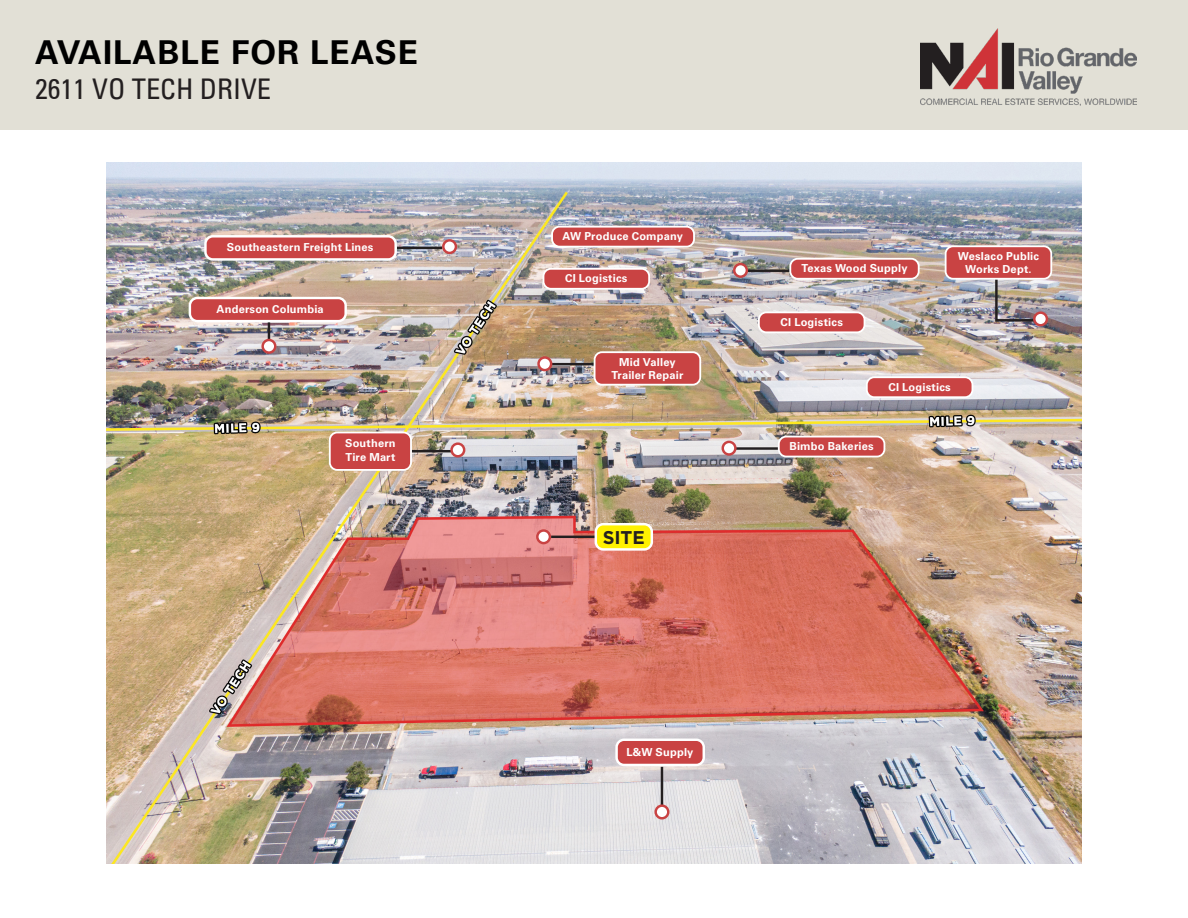
<style>
.page{position:relative;width:1188px;height:918px;background:#fff}
.page>*{position:absolute;margin:0;border:0;box-sizing:border-box;transform-origin:0 0}
.t1{font:700 33px "Univers LT Pro 65";letter-spacing:.03em;color:#000}
.t2{font:condensed 28.5px "Univers LT Pro";color:#231f20}
.t3{font:700 18.45px "Gotham";color:#231f20}
.t4{font:700 11.1px/13.4px "Univers LT Pro 65";letter-spacing:.015em;color:#fff;text-align:center}
</style>
<div class="page">
<div style="left:0;top:0;width:1188px;height:130px;background:#e2e0d6"></div>
<img style="left:920px;top:28px;width:216px;height:77px">
<img style="left:107px;top:162px;width:974px;height:702px">
<hr style="left:661px;top:767px;width:2px;height:45px;background:#231f20">
<svg style="left:656px;top:806px;width:12px;height:12px"></svg>
<div style="left:654px;top:804px;width:16px;height:16px;border:2px solid #c94343;border-radius:50%"></div>
<div style="left:617px;top:740px;width:87px;height:25px;background:#c94343;border-radius:7px"></div>
<div style="left:615px;top:739px;width:90px;height:27px;border:2px solid #fff;border-radius:7px"></div>
<hr style="left:735px;top:447px;width:46px;height:3px;background:#231f20">
<div style="left:779px;top:437px;width:105px;height:20px;background:#c94343;border-radius:7px"></div>
<div style="left:778px;top:436px;width:107px;height:21px;border:2px solid #fff;border-radius:7px"></div>
<svg style="left:723px;top:442px;width:12px;height:12px"></svg>
<div style="left:722px;top:441px;width:15px;height:15px;border:2px solid #c94343;border-radius:50%"></div>
<hr style="left:409px;top:450px;width:45px;height:2px;background:#231f20">
<div style="left:330px;top:432px;width:81px;height:38px;background:#c94343;border-radius:7px"></div>
<div style="left:329px;top:432px;width:83px;height:39px;border:2px solid #fff;border-radius:7px"></div>
<svg style="left:452px;top:444px;width:12px;height:12px"></svg>
<div style="left:450px;top:442px;width:15px;height:16px;border:2px solid #c94343;border-radius:50%"></div>
<hr style="left:551px;top:363px;width:45px;height:2px;background:#231f20">
<div style="left:595px;top:352px;width:105px;height:33px;background:#c94343;border-radius:7px"></div>
<div style="left:594px;top:351px;width:107px;height:35px;border:2px solid #fff;border-radius:7px"></div>
<svg style="left:539px;top:358px;width:12px;height:12px"></svg>
<div style="left:537px;top:356px;width:15px;height:15px;border:2px solid #c94343;border-radius:50%"></div>
<div style="left:867px;top:377px;width:105px;height:20px;background:#c94343;border-radius:7px"></div>
<div style="left:866px;top:376px;width:107px;height:22px;border:2px solid #fff;border-radius:7px"></div>
<div style="left:759px;top:312px;width:106px;height:20px;background:#c94343;border-radius:7px"></div>
<div style="left:758px;top:311px;width:107px;height:22px;border:2px solid #fff;border-radius:7px"></div>
<svg style="left:537px;top:531px;width:13px;height:12px"></svg>
<div style="left:536px;top:529px;width:15px;height:15px;border:2px solid #c94343;border-radius:50%"></div>
<hr style="left:551px;top:536px;width:45px;height:2px;background:#231f20">
<div style="left:596px;top:524px;width:56px;height:25px;background:#fff101;border-radius:7px"></div>
<div style="left:595px;top:523px;width:58px;height:28px;border:2px solid #fff;border-radius:7px"></div>
<hr style="left:268px;top:301px;width:2px;height:45px;background:#231f20">
<svg style="left:263px;top:340px;width:12px;height:13px"></svg>
<div style="left:261px;top:339px;width:15px;height:15px;border:2px solid #c94343;border-radius:50%"></div>
<div style="left:190px;top:298px;width:156px;height:23px;background:#c94343;border-radius:7px"></div>
<div style="left:189px;top:297px;width:158px;height:25px;border:2px solid #fff;border-radius:7px"></div>
<hr style="left:397px;top:247px;width:45px;height:2px;background:#231f20">
<svg style="left:443px;top:240px;width:13px;height:13px"></svg>
<div style="left:442px;top:239px;width:15px;height:15px;border:2px solid #c94343;border-radius:50%"></div>
<div style="left:205px;top:236px;width:191px;height:23px;background:#c94343;border-radius:7px"></div>
<div style="left:204px;top:235px;width:193px;height:26px;border:2px solid #fff;border-radius:7px"></div>
<hr style="left:747px;top:270px;width:45px;height:2px;background:#231f20">
<div style="left:790px;top:259px;width:129px;height:20px;background:#c94343;border-radius:7px"></div>
<div style="left:789px;top:258px;width:131px;height:22px;border:2px solid #fff;border-radius:7px"></div>
<svg style="left:734px;top:264px;width:13px;height:13px"></svg>
<div style="left:733px;top:263px;width:15px;height:15px;border:2px solid #c94343;border-radius:50%"></div>
<img style="left:994px;top:280px;width:50px;height:43px">
<svg style="left:1034px;top:313px;width:13px;height:12px"></svg>
<div style="left:1033px;top:311px;width:15px;height:16px;border:2px solid #c94343;border-radius:50%"></div>
<div style="left:946px;top:246px;width:105px;height:33px;background:#c94343;border-radius:7px"></div>
<div style="left:945px;top:245px;width:107px;height:35px;border:2px solid #fff;border-radius:7px"></div>
<div style="left:543px;top:269px;width:106px;height:20px;background:#c94343;border-radius:7px"></div>
<div style="left:543px;top:268px;width:107px;height:22px;border:2px solid #fff;border-radius:7px"></div>
<div style="left:552px;top:227px;width:142px;height:20px;background:#c94343;border-radius:7px"></div>
<div style="left:551px;top:226px;width:144px;height:22px;border:2px solid #fff;border-radius:7px"></div>
<p class="t1" style="left:35px;top:29px;width:384px">AVAILABLE FOR LEASE</p>
<p class="t2" style="left:35px;top:71px;width:237px">2611 VO TECH DRIVE</p>
<p class="t4" style="left:227px;top:240px;width:148px">Southeastern Freight Lines</p>
<p class="t4" style="left:217px;top:302px;width:109px">Anderson Columbia</p>
<p class="t4" style="left:563px;top:229px;width:122px">AW Produce Company</p>
<p class="t4" style="left:565px;top:271px;width:64px">CI Logistics</p>
<p class="t4" style="left:611px;top:355px;width:74px">Mid Valley<br>Trailer Repair</p>
<p class="t4" style="left:801px;top:261px;width:108px">Texas Wood Supply</p>
<p class="t4" style="left:781px;top:315px;width:64px">CI Logistics</p>
<p class="t4" style="left:958px;top:249px;width:83px">Weslaco Public<br>Works Dept.</p>
<p class="t4" style="left:888px;top:380px;width:64px">CI Logistics</p>
<p class="t4" style="left:345px;top:436px;width:52px">Southern</p>
<p class="t4" style="left:789px;top:439px;width:86px">Bimbo Bakeries</p>
<p class="t4" style="left:345px;top:449px;width:52px">Tire Mart</p>
<p class="t3" style="left:603px;top:525px;width:43px">SITE</p>
<p class="t4" style="left:627px;top:744px;width:68px">L&amp;W Supply</p>
</div>
